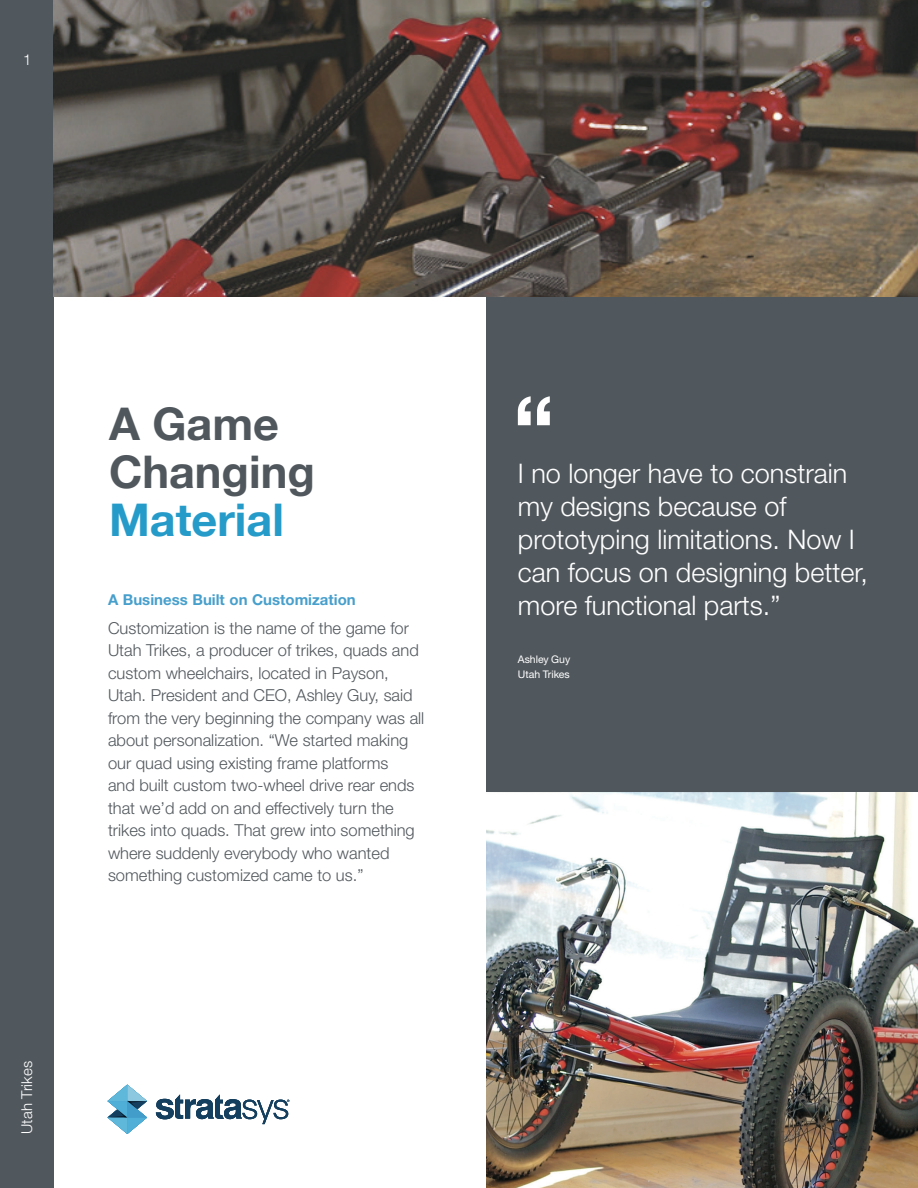
<style>
.page{position:relative;width:918px;height:1188px;background:#fff}
.page>*{position:absolute;margin:0;border:0;box-sizing:border-box;transform-origin:0 0}
.t1{font:700 45px/48px "Helvetica Neue";color:#51585d}
.t2{font:700 45px "Helvetica Neue";color:#259bca}
.t3{font:300 27px/33px "Helvetica Neue LT Std";color:#fff}
.t4{font:300 16.5px/22.5px "Helvetica Neue LT Std";color:#52585d}
.t5{font:700 15px "Helvetica Neue LT Std";color:#479fcc}
.t6{font:300 15px "Helvetica Neue LT Std";letter-spacing:.005em;color:#fff}
.t7{font:10.5px/15px "Helvetica Neue LT Std";color:#fff}
</style>
<div class="page">
<div style="left:0;top:0;width:54px;height:1188px;background:#51585d"></div>
<div style="left:486px;top:297px;width:432px;height:495px;background:#51585d"></div>
<svg style="left:108px;top:1085px;width:39px;height:49px"></svg>
<svg style="left:156px;top:1094px;width:133px;height:30px"></svg>
<svg style="left:518px;top:396px;width:32px;height:29px"></svg>
<img style="left:54px;top:0;width:864px;height:297px">
<img style="left:486px;top:792px;width:432px;height:396px">
<p class="t6" style="left:23px;top:50px;width:10px">1</p>
<p class="t6" style="left:18px;top:1134px;width:74px;rotate:-90deg">Utah Trikes</p>
<h1 class="t1" style="left:109px;top:399px;width:207px">A Game<br>Changing</h1>
<h1 class="t2" style="left:109px;top:492px;width:176px">Material</h1>
<p class="t5" style="left:108px;top:590px;width:249px">A Business Built on Customization</p>
<p class="t4" style="left:108px;top:616px;width:318px">Customization is the name of the game for Utah Trikes, a producer of trikes, quads and custom wheelchairs, located in Payson, Utah. President and CEO, Ashley Guy, said from the very beginning the company was all about personalization. “We started making our quad using existing frame platforms<br>and built custom two-wheel drive rear ends that we’d add on and effectively turn the trikes into quads. That grew into something where suddenly everybody who wanted something customized came to us.”</p>
<h2 class="t3" style="left:518px;top:457px;width:352px">I no longer have to constrain my designs because of prototyping limitations. Now I can focus on designing better, more functional parts.”</h2>
<p class="t7" style="left:518px;top:652px;width:54px">Ashley Guy<br>Utah Trikes</p>
</div>
